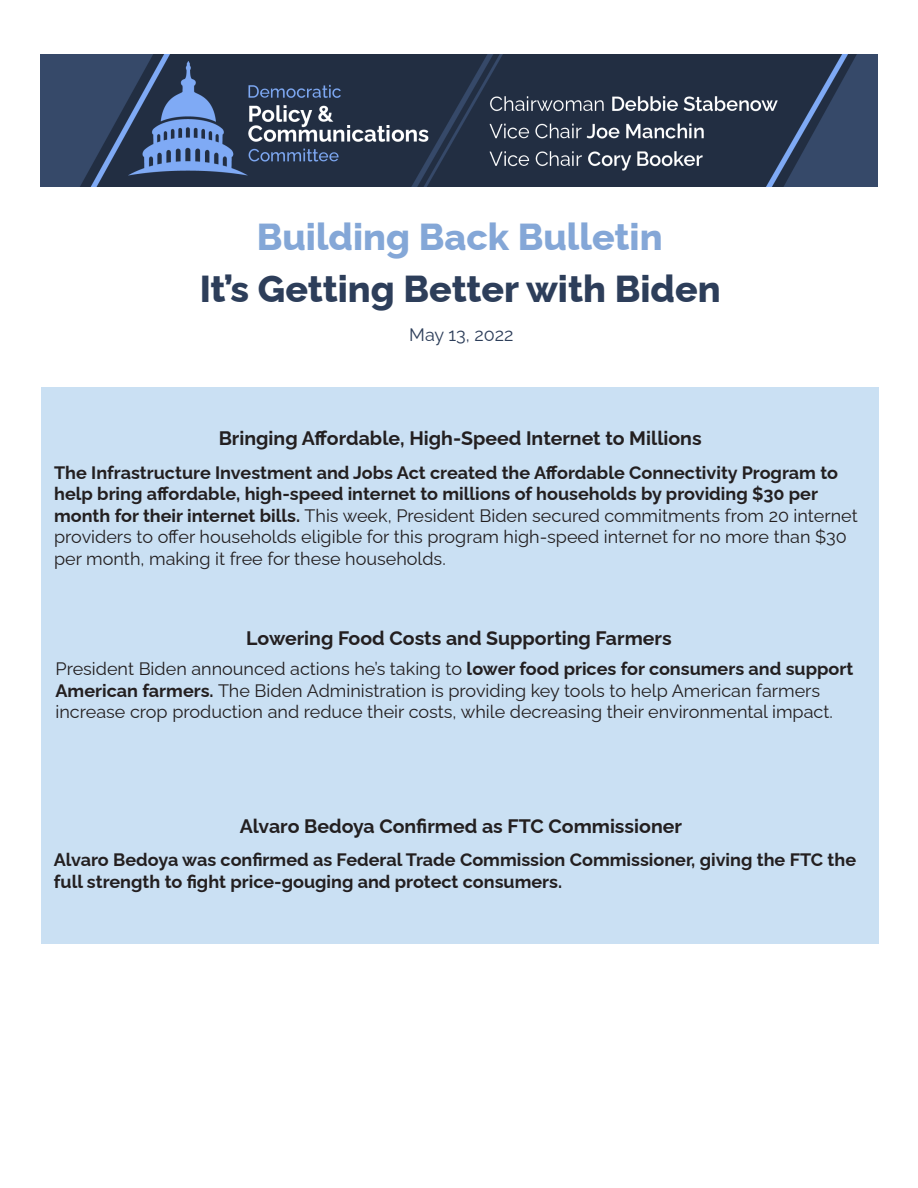
<style>
.page{position:relative;width:918px;height:1188px;background:#fff}
.page>*{position:absolute;margin:0;border:0;box-sizing:border-box;transform-origin:0 0}
.t1{font:800 37.5px "Raleway";color:#2d3e5a}
.t2{font:800 37.5px "Raleway";color:#84a7d7}
.t3{font:700 19.5px "Raleway";color:#231f20}
.t4{font:700 18px/21.6px "Raleway";color:#231f20}
.t5{font:18px/21.6px "Raleway";color:#231f20}
.t6{font:18px "Raleway";color:#2d3e5a}
.s1{font-weight:400}
.s2{font-weight:700}
</style>
<div class="page">
<div style="left:41px;top:387px;width:838px;height:556px;background:#cae0f3"></div>
<img style="left:40px;top:54px;width:838px;height:133px">
<p class="t2" style="left:257px;top:207px;width:407px">Building Back Bulletin</p>
<p class="t1" style="left:200px;top:259px;width:523px">It’s Getting Better with Biden</p>
<p class="t6" style="left:409px;top:321px;width:106px">May 13, 2022</p>
<p class="t3" style="left:219px;top:423px;width:485px">Bringing Affordable, High-Speed Internet to Millions</p>
<p class="t4" style="left:54px;top:459px;width:805px">The Infrastructure Investment and Jobs Act created the Affordable Connectivity Program to help bring affordable, high-speed internet to millions of households by providing $30 per month for their internet bills. <span class="s1">This week, President Biden secured commitments from 20 internet providers to offer households eligible for this program high-speed internet for no more than $30 per month, making it free for these households.</span></p>
<p class="t3" style="left:246px;top:622px;width:427px">Lowering Food Costs and Supporting Farmers</p>
<p class="t5" style="left:55px;top:656px;width:799px">President Biden announced actions he’s taking to <span class="s2">lower food prices for consumers and support<br>American farmers.</span> The Biden Administration is providing key tools to help American farmers increase crop production and reduce their costs, while decreasing their environmental impact.</p>
<p class="t3" style="left:240px;top:810px;width:444px">Alvaro Bedoya Confirmed as FTC Commissioner</p>
<p class="t4" style="left:54px;top:847px;width:804px">Alvaro Bedoya was confirmed as Federal Trade Commission Commissioner, giving the FTC the full strength to fight price-gouging and protect consumers.</p>
</div>
